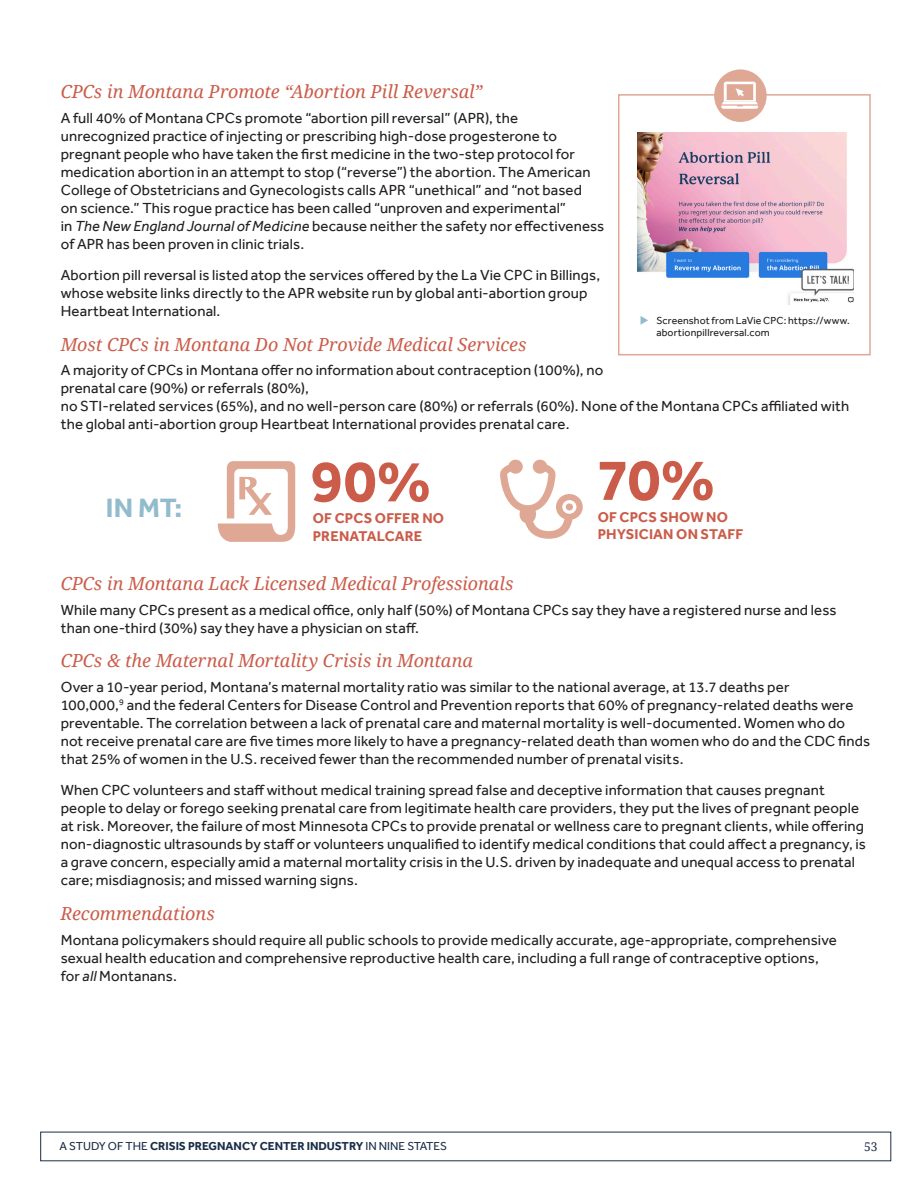
<style>
.page{position:relative;width:918px;height:1188px;background:#fff}
.page>*{position:absolute;margin:0;border:0;box-sizing:border-box;transform-origin:0 0}
.Table_Callout_Blue{font:700 60.3px "Effra";color:#cb5c4a}
.Table_Callout_Blue-2{font:700 27.3px "Effra";color:#92bbcc}
.States_Subhead{font:italic 18px "Droid Serif";color:#cb5c4a}
.State_Spotlight_Body{font:15px/18px "Effra";letter-spacing:.01em;color:#231f20}
.Table_Callout_Blue-3{font:700 14.55px/17.4px "Effra";letter-spacing:.01em;color:#cb5c4a}
.t1{font:12px "Droid Serif";color:#1a2d48}
.t2{font:700 11.85px "Effra";color:#1a2d48}
.t3{font:10.5px/12.6px "Effra";letter-spacing:.01em;color:#231f20}
.s1{font-style:italic}
.s2{font-weight:400}
</style>
<div class="page">
<svg style="left:500px;top:460px;width:83px;height:79px"></svg>
<svg style="left:218px;top:461px;width:77px;height:81px"></svg>
<svg style="left:618px;top:94px;width:253px;height:262px"></svg>
<div style="left:714px;top:69px;width:53px;height:53px;background:#dfa895;border-radius:50%"></div>
<svg style="left:721px;top:82px;width:37px;height:27px"></svg>
<svg style="left:641px;top:315px;width:7px;height:9px"></svg>
<p class="States_Subhead" style="left:61px;top:79px;width:423px">CPCs in Montana Promote “Abortion Pill Reversal”</p>
<p class="State_Spotlight_Body" style="left:61px;top:108px;width:545px">A full 40% of Montana CPCs promote “abortion pill reversal” (APR), the unrecognized practice of injecting or prescribing high-dose progesterone to pregnant people who have taken the first medicine in the two-step protocol for medication abortion in an attempt to stop (“reverse”) the abortion. The American College of Obstetricians and Gynecologists calls APR “unethical” and “not based<br>on science.” This rogue practice has been called “unproven and experimental”<br>in <span class="s1">The New England Journal of Medicine</span> because neither the safety nor effectiveness of APR has been proven in clinic trials.</p>
<p class="State_Spotlight_Body" style="left:61px;top:266px;width:541px">Abortion pill reversal is listed atop the services offered by the La Vie CPC in Billings, whose website links directly to the APR website run by global anti-abortion group<br>Heartbeat International.</p>
<p class="States_Subhead" style="left:61px;top:332px;width:467px">Most CPCs in Montana Do Not Provide Medical Services</p>
<p class="State_Spotlight_Body" style="left:61px;top:361px;width:790px">A majority of CPCs in Montana offer no information about contraception (100%), no<br>prenatal care (90%) or referrals (80%),<br>no STI-related services (65%), and no well-person care (80%) or referrals (60%). None of the Montana CPCs affiliated with the global anti-abortion group Heartbeat International provides prenatal care.</p>
<p class="t3" style="left:656px;top:314px;width:195px">Screenshot from LaVie CPC: https://www. abortionpillreversal.com</p>
<p class="Table_Callout_Blue-2" style="left:106px;top:492px;width:78px">IN MT:</p>
<p class="Table_Callout_Blue" style="left:310px;top:445px;width:123px">90%</p>
<p class="Table_Callout_Blue-3" style="left:313px;top:509px;width:133px">OF CPCS OFFER NO</p>
<p class="Table_Callout_Blue-3" style="left:313px;top:527px;width:111px">PRENATALCARE</p>
<p class="Table_Callout_Blue" style="left:597px;top:444px;width:121px">70%</p>
<p class="Table_Callout_Blue-3" style="left:598px;top:508px;width:147px">OF CPCS SHOW NO<br>PHYSICIAN ON STAFF</p>
<p class="States_Subhead" style="left:61px;top:571px;width:454px">CPCs in Montana Lack Licensed Medical Professionals</p>
<p class="State_Spotlight_Body" style="left:61px;top:600px;width:777px">While many CPCs present as a medical office, only half (50%) of Montana CPCs say they have a registered nurse and less than one-third (30%) say they have a physician on staff.</p>
<p class="States_Subhead" style="left:61px;top:648px;width:414px">CPCs &amp; the Maternal Mortality Crisis in Montana</p>
<p class="State_Spotlight_Body" style="left:61px;top:678px;width:811px">Over a 10-year period, Montana’s maternal mortality ratio was similar to the national average, at 13.7 deaths per<br>100,000,<sup>9</sup> and the federal Centers for Disease Control and Prevention reports that 60% of pregnancy-related deaths were preventable. The correlation between a lack of prenatal care and maternal mortality is well-documented. Women who do not receive prenatal care are five times more likely to have a pregnancy-related death than women who do and the CDC finds that 25% of women in the U.S. received fewer than the recommended number of prenatal visits.</p>
<p class="State_Spotlight_Body" style="left:61px;top:781px;width:807px">When CPC volunteers and staff without medical training spread false and deceptive information that causes pregnant people to delay or forego seeking prenatal care from legitimate health care providers, they put the lives of pregnant people at risk. Moreover, the failure of most Minnesota CPCs to provide prenatal or wellness care to pregnant clients, while offering non-diagnostic ultrasounds by staff or volunteers unqualified to identify medical conditions that could affect a pregnancy, is a grave concern, especially amid a maternal mortality crisis in the U.S. driven by inadequate and unequal access to prenatal care; misdiagnosis; and missed warning signs.</p>
<p class="States_Subhead" style="left:61px;top:901px;width:156px">Recommendations</p>
<p class="State_Spotlight_Body" style="left:61px;top:930px;width:778px">Montana policymakers should require all public schools to provide medically accurate, age-appropriate, comprehensive sexual health education and comprehensive reproductive health care, including a full range of contraceptive options, for <span class="s1">all</span> Montanans.</p>
<p class="t2" style="left:59px;top:1139px;width:389px"><span class="s2">A STUDY OF THE</span> CRISIS PREGNANCY CENTER INDUSTRY <span class="s2">IN NINE STATES</span></p>
<p class="t1" style="left:864px;top:1138px;width:15px">53</p>
</div>
